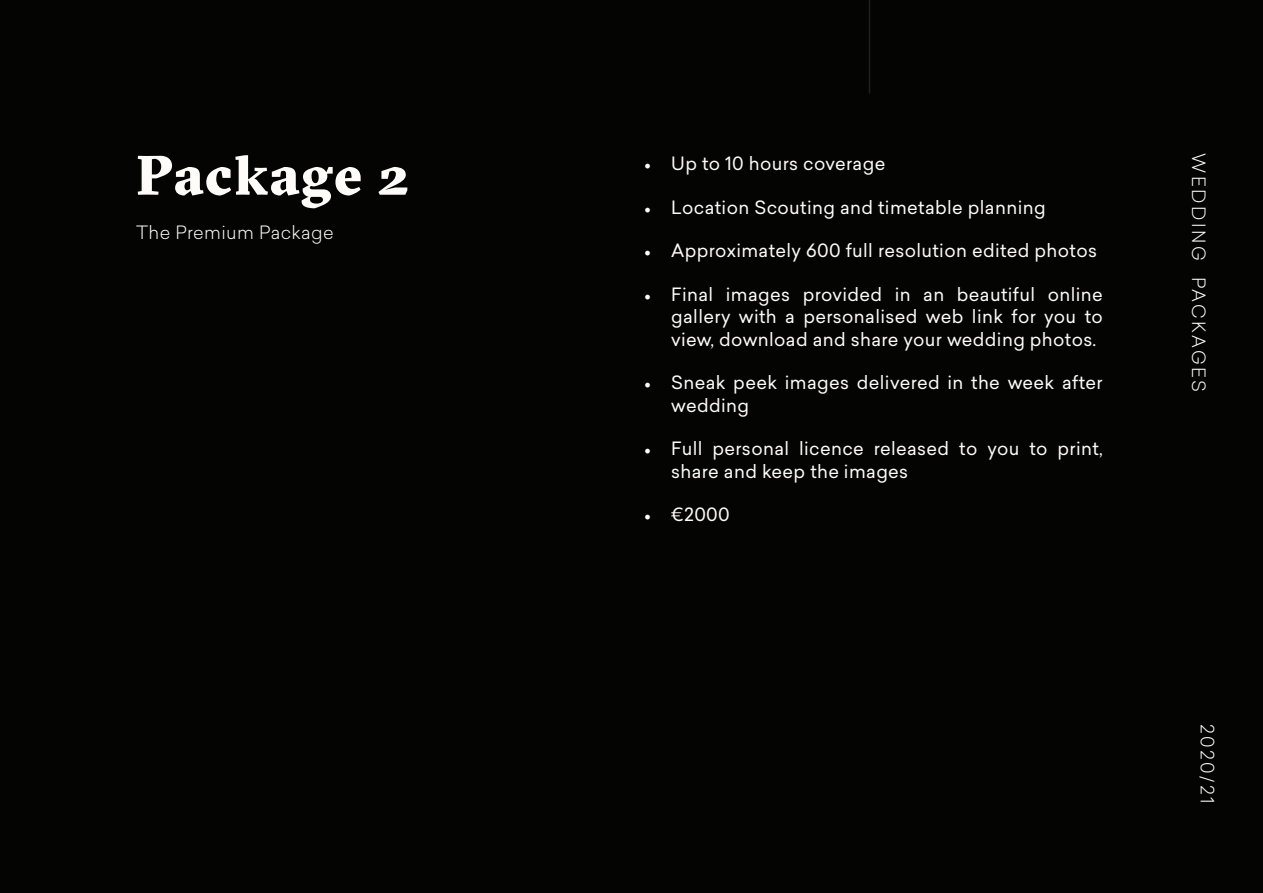
<style>
.page{position:relative;width:1263px;height:893px;background:#040503}
.page>*{position:absolute;margin:0;border:0;box-sizing:border-box;transform-origin:0 0}
.t1{font:900 55.5px "GT Sectra Trial";letter-spacing:.02em;color:#fefcf9}
.t2{font:18px/22.5px "Sailec";letter-spacing:.02em;color:#fefcf9}
.t3{font:300 18px "Sailec";letter-spacing:.02em;color:#fefcf9}
.t4{font:300 18px "Sailec";letter-spacing:.14em;color:#fefcf9}
.t5{font:300 18px "Sailec";letter-spacing:.11em;color:#fefcf9}
.s1{font-family:"Minion Pro"}
</style>
<div class="page">
<hr style="left:869px;top:0;width:1px;height:94px;background:#231f20">
<h1 class="t1" style="left:136px;top:155px;width:274px">Package 2</h1>
<p class="t2" style="left:644px;top:152px;width:243px"><span class="s1">•</span> Up to 10 hours coverage</p>
<p class="t2" style="left:644px;top:196px;width:403px"><span class="s1">•</span> Location Scouting and timetable planning</p>
<p class="t2" style="left:644px;top:239px;width:454px"><span class="s1">•</span> Approximately 600 full resolution edited photos</p>
<p class="t2" style="left:671px;top:283px;width:433px;text-align:justify;text-indent:-27px"><span class="s1">•</span> Final images provided in an beautiful online gallery with a personalised web link for you to view, download and share your wedding photos.</p>
<p class="t2" style="left:671px;top:371px;width:433px;text-indent:-27px"><span class="s1">•</span> Sneak peek images delivered in the week after wedding</p>
<p class="t2" style="left:671px;top:437px;width:433px;text-indent:-27px"><span class="s1">•</span> Full personal licence released to you to print, share and keep the images</p>
<p class="t2" style="left:644px;top:503px;width:87px"><span class="s1">•</span> €2000</p>
<p class="t3" style="left:136px;top:220px;width:199px">The Premium Package</p>
<p class="t4" style="left:1211px;top:153px;width:240px;rotate:90deg">WEDDING PACKAGES</p>
<p class="t5" style="left:1220px;top:724px;width:81px;rotate:90deg">2020/21</p>
</div>
